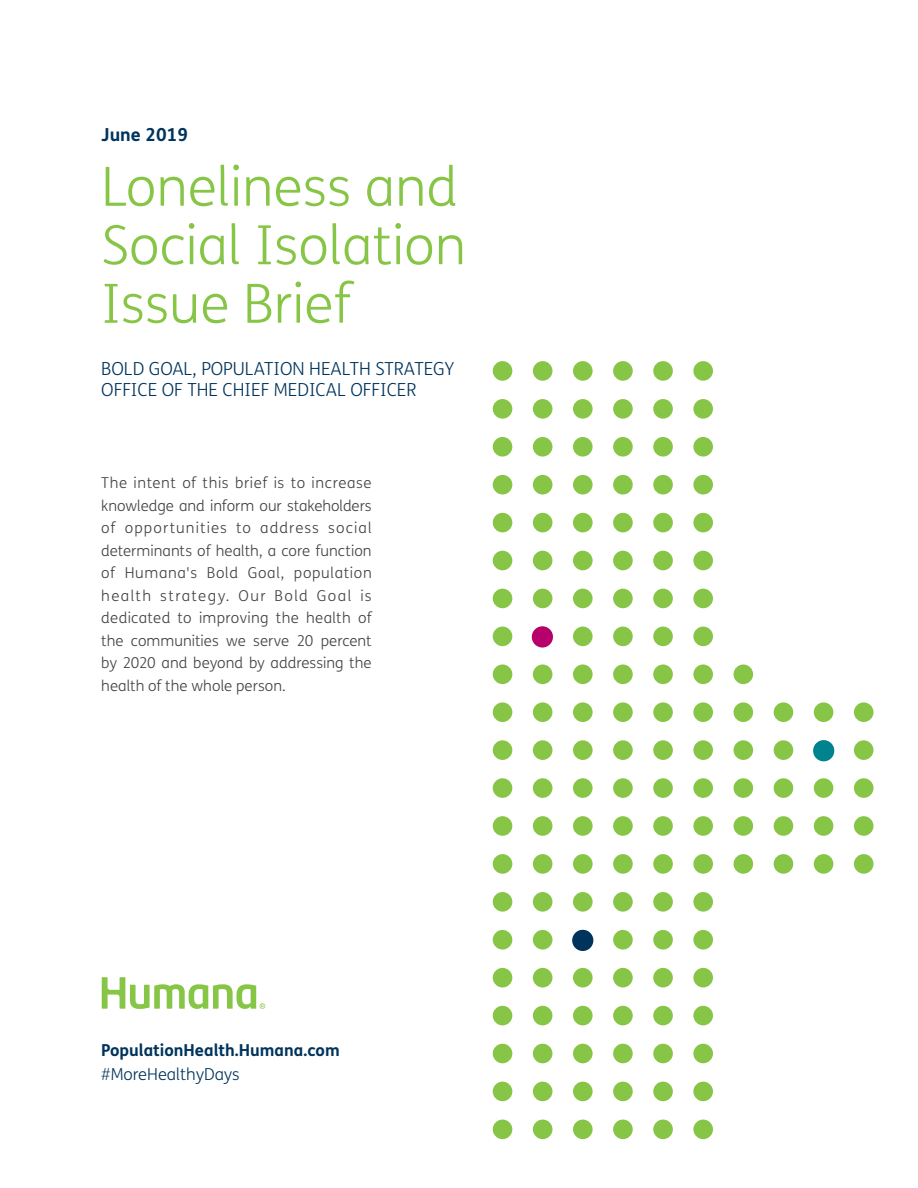
<style>
.page{position:relative;width:918px;height:1188px;background:#fff}
.page>*{position:absolute;margin:0;border:0;box-sizing:border-box;transform-origin:0 0}
.t1{font:300 54px "FS Humana";color:#87c546}
.t2{font:300 18px "FS Humana";color:#00345c}
.t3{font:700 18px "FS Humana";color:#00345c}
.t4{font:700 16.5px "FS Humana";color:#00345c}
.t5{font:300 16.5px "FS Humana";color:#00345c}
.Body_2_0{font:300 15px/22.5px "FS Humana";letter-spacing:.005em;color:#414042;text-align:justify}
</style>
<div class="page">
<svg style="left:102px;top:977px;width:163px;height:32px"></svg>
<svg style="left:493px;top:361px;width:381px;height:779px"></svg>
<div style="left:532px;top:626px;width:21px;height:22px;background:#b7006c;border-radius:50%"></div>
<div style="left:813px;top:740px;width:21px;height:21px;background:#00838f;border-radius:50%"></div>
<div style="left:572px;top:930px;width:21px;height:21px;background:#00345c;border-radius:50%"></div>
<p class="t3" style="left:101px;top:121px;width:88px">June 2019</p>
<p class="t1" style="left:101px;top:150px;width:358px">Loneliness and</p>
<p class="t1" style="left:101px;top:208px;width:366px">Social Isolation</p>
<p class="t1" style="left:101px;top:267px;width:252px">Issue Brief</p>
<p class="t2" style="left:101px;top:356px;width:354px">BOLD GOAL, POPULATION HEALTH STRATEGY</p>
<p class="t2" style="left:101px;top:378px;width:317px">OFFICE OF THE CHIEF MEDICAL OFFICER</p>
<p class="Body_2_0" style="left:101px;top:471px;width:272px">The intent of this brief is to increase knowledge and inform our stakeholders of opportunities to address social determinants of health, a core function of Humana's Bold Goal, population health strategy. Our Bold Goal is dedicated to improving the health of the communities we serve 20 percent by 2020 and beyond by addressing the health of the whole person.</p>
<p class="t4" style="left:101px;top:1038px;width:240px">PopulationHealth.Humana.com</p>
<p class="t5" style="left:101px;top:1063px;width:140px">#MoreHealthyDays</p>
</div>
